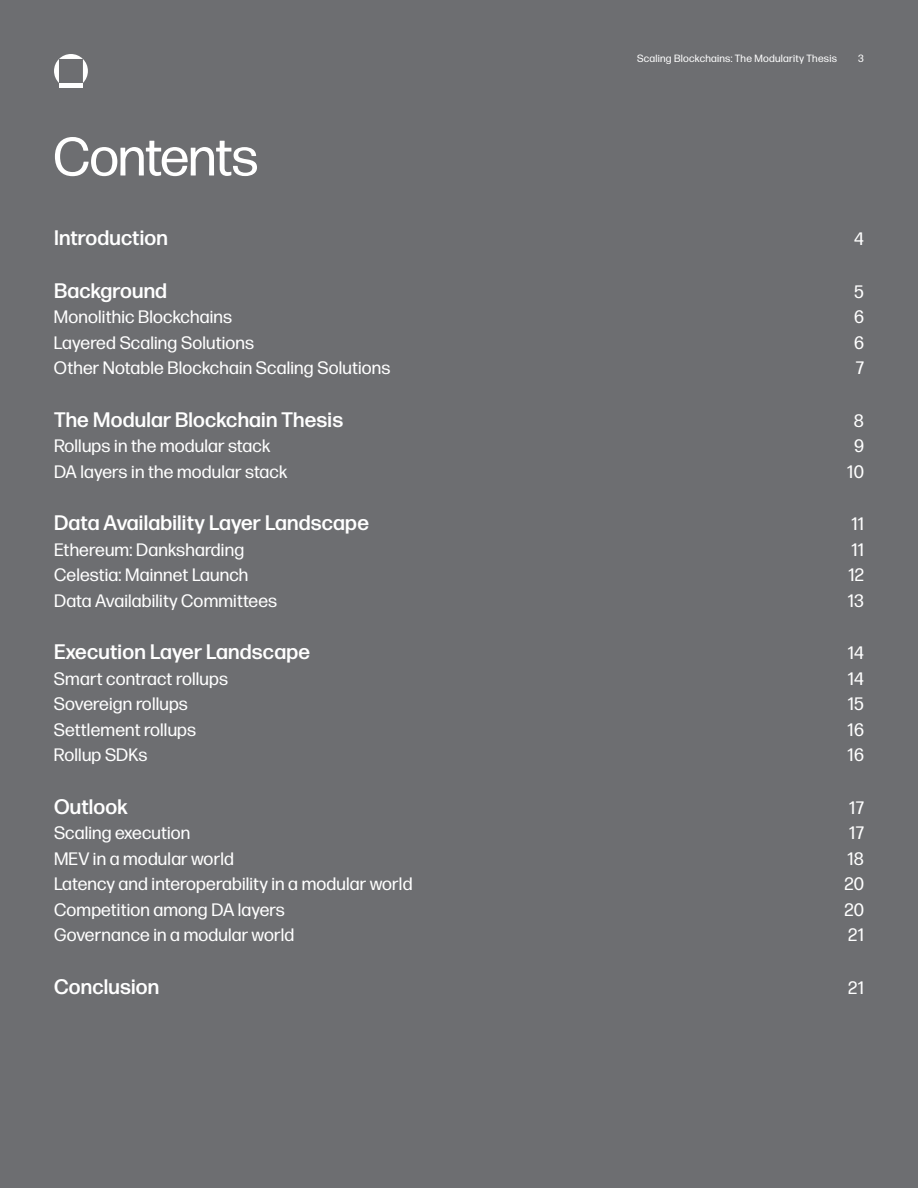
<style>
.page{position:relative;width:918px;height:1188px;background:#6d6e71}
.page>*{position:absolute;margin:0;border:0;box-sizing:border-box;transform-origin:0 0}
.t1{font:54px "Forma DJR Display";letter-spacing:.005em;color:#fff}
.t2{font:500 21px "Forma DJR Text";letter-spacing:.01em;color:#fff}
.t3{font:18px "Forma DJR Text";letter-spacing:.01em;color:#fff}
.t4{font:10.5px "Forma DJR Text";letter-spacing:.025em;color:#fff}
</style>
<div class="page">
<svg style="left:54px;top:54px;width:34px;height:34px"></svg>
<h1 class="t1" style="left:54px;top:124px;width:205px">Contents</h1>
<p class="t4" style="left:637px;top:51px;width:201px">Scaling Blockchains: The Modularity Thesis</p>
<p class="t4" style="left:858px;top:51px;width:7px">3</p>
<p class="t2" style="left:54px;top:225px;width:115px">Introduction</p>
<p class="t3" style="left:854px;top:226px;width:11px">4</p>
<p class="t2" style="left:54px;top:277px;width:115px">Background</p>
<p class="t3" style="left:854px;top:279px;width:11px">5</p>
<p class="t3" style="left:54px;top:304px;width:180px">Monolithic Blockchains</p>
<p class="t3" style="left:854px;top:304px;width:11px">6</p>
<p class="t3" style="left:54px;top:330px;width:202px">Layered Scaling Solutions</p>
<p class="t3" style="left:854px;top:330px;width:11px">6</p>
<p class="t3" style="left:54px;top:355px;width:338px">Other Notable Blockchain Scaling Solutions</p>
<p class="t3" style="left:856px;top:355px;width:10px">7</p>
<p class="t2" style="left:54px;top:406px;width:291px">The Modular Blockchain Thesis</p>
<p class="t3" style="left:854px;top:408px;width:12px">8</p>
<p class="t3" style="left:54px;top:433px;width:218px">Rollups in the modular stack</p>
<p class="t3" style="left:854px;top:433px;width:11px">9</p>
<p class="t3" style="left:54px;top:459px;width:235px">DA layers in the modular stack</p>
<p class="t3" style="left:847px;top:459px;width:18px">10</p>
<p class="t2" style="left:54px;top:510px;width:316px">Data Availability Layer Landscape</p>
<p class="t3" style="left:851px;top:511px;width:14px">11</p>
<p class="t3" style="left:54px;top:537px;width:192px">Ethereum: Danksharding</p>
<p class="t3" style="left:851px;top:537px;width:14px">11</p>
<p class="t3" style="left:54px;top:562px;width:196px">Celestia: Mainnet Launch</p>
<p class="t3" style="left:848px;top:562px;width:17px">12</p>
<p class="t3" style="left:54px;top:588px;width:225px">Data Availability Committees</p>
<p class="t3" style="left:848px;top:588px;width:18px">13</p>
<p class="t2" style="left:54px;top:639px;width:258px">Execution Layer Landscape</p>
<p class="t3" style="left:848px;top:640px;width:18px">14</p>
<p class="t3" style="left:54px;top:666px;width:176px">Smart contract rollups</p>
<p class="t3" style="left:848px;top:666px;width:18px">14</p>
<p class="t3" style="left:54px;top:691px;width:136px">Sovereign rollups</p>
<p class="t3" style="left:848px;top:691px;width:18px">15</p>
<p class="t3" style="left:54px;top:717px;width:144px">Settlement rollups</p>
<p class="t3" style="left:848px;top:717px;width:18px">16</p>
<p class="t3" style="left:54px;top:742px;width:95px">Rollup SDKs</p>
<p class="t3" style="left:848px;top:742px;width:18px">16</p>
<p class="t2" style="left:54px;top:793px;width:75px">Outlook</p>
<p class="t3" style="left:849px;top:795px;width:16px">17</p>
<p class="t3" style="left:54px;top:820px;width:138px">Scaling execution</p>
<p class="t3" style="left:849px;top:820px;width:16px">17</p>
<p class="t3" style="left:54px;top:846px;width:181px">MEV in a modular world</p>
<p class="t3" style="left:848px;top:846px;width:18px">18</p>
<p class="t3" style="left:54px;top:871px;width:360px">Latency and interoperability in a modular world</p>
<p class="t3" style="left:844px;top:871px;width:21px">20</p>
<p class="t3" style="left:54px;top:897px;width:232px">Competition among DA layers</p>
<p class="t3" style="left:844px;top:897px;width:21px">20</p>
<p class="t3" style="left:54px;top:922px;width:242px">Governance in a modular world</p>
<p class="t3" style="left:848px;top:922px;width:17px">21</p>
<p class="t2" style="left:54px;top:973px;width:107px">Conclusion</p>
<p class="t3" style="left:848px;top:975px;width:17px">21</p>
</div>
